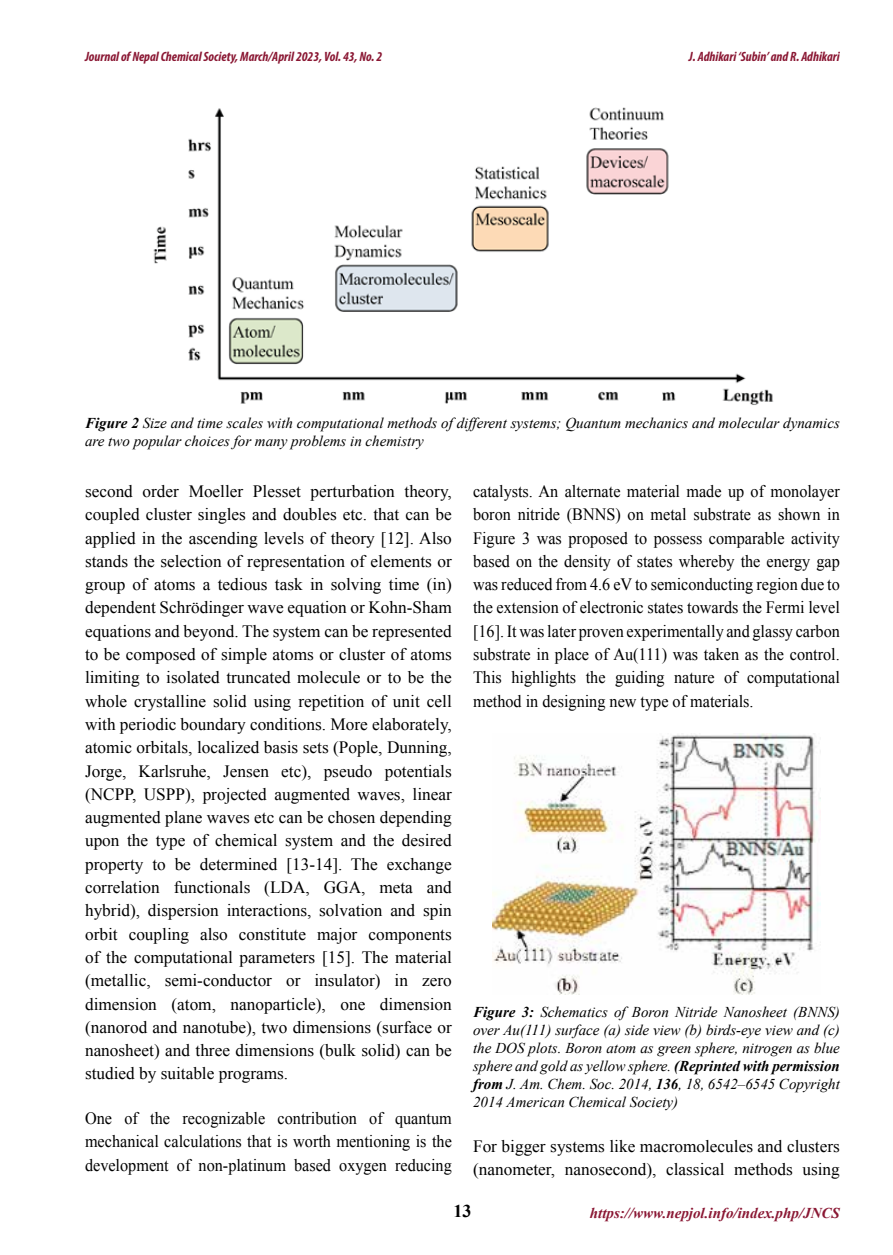
<style>
.page{position:relative;width:893px;height:1255px;background:#fff}
.page>*{position:absolute;margin:0;border:0;box-sizing:border-box;transform-origin:0 0}
.t1{font:700 18px "Times New Roman";color:#000}
.t2{font:17.25px/23.2px "Times New Roman";color:#000;text-align:justify}
.t3{font:17.25px/23.2px "Times New Roman";color:#000;text-align:justify;scale:.94 1}
.t4{font:italic 15px/18px "Times New Roman";color:#000;text-align:justify}
.t5{font:italic 700 15px "Times New Roman";color:#8a1733}
.t6{font:italic 700 condensed 13.5px "Myriad Pro";color:#8a1733}
.s1{font-weight:700}
</style>
<div class="page">
<img style="left:493px;top:734px;width:327px;height:260px">
<img style="left:153px;top:107px;width:621px;height:298px">
<p class="t6" style="left:85px;top:48px;width:299px">Journal of Nepal Chemical Society, March/April 2023, Vol. 43, No. 2</p>
<p class="t6" style="left:689px;top:48px;width:152px">J. Adhikari ‘Subin’ and R. Adhikari</p>
<p class="t4" style="left:85px;top:413px;width:756px"><span class="s1">Figure 2</span> Size and time scales with computational methods of different systems; Quantum mechanics and molecular dynamics are two popular choices for many problems in chemistry</p>
<p class="t2" style="left:85px;top:479px;width:368px">second order Moeller Plesset perturbation theory, coupled cluster singles and doubles etc. that can be applied in the ascending levels of theory [12]. Also stands the selection of representation of elements or group of atoms a tedious task in solving time (in) dependent Schrödinger wave equation or Kohn-Sham equations and beyond. The system can be represented to be composed of simple atoms or cluster of atoms limiting to isolated truncated molecule or to be the whole crystalline solid using repetition of unit cell with periodic boundary conditions. More elaborately, atomic orbitals, localized basis sets (Pople, Dunning, Jorge, Karlsruhe, Jensen etc), pseudo potentials (NCPP, USPP), projected augmented waves, linear augmented plane waves etc can be chosen depending upon the type of chemical system and the desired property to be determined [13-14]. The exchange correlation functionals (LDA, GGA, meta and hybrid), dispersion interactions, solvation and spin orbit coupling also constitute major components of the computational parameters [15]. The material (metallic, semi-conductor or insulator) in zero dimension (atom, nanoparticle), one dimension (nanorod and nanotube), two dimensions (surface or nanosheet) and three dimensions (bulk solid) can be studied by suitable programs.</p>
<p class="t3" style="left:85px;top:1106px;width:392px">One of the recognizable contribution of quantum mechanical calculations that is worth mentioning is the development of non-platinum based oxygen reducing</p>
<p class="t3" style="left:473px;top:479px;width:392px">catalysts. An alternate material made up of monolayer boron nitride (BNNS) on metal substrate as shown in Figure 3 was proposed to possess comparable activity based on the density of states whereby the energy gap was reduced from 4.6 eV to semiconducting region due to the extension of electronic states towards the Fermi level [16]. It was later proven experimentally and glassy carbon substrate in place of Au(111) was taken as the control.<br>This highlights the guiding nature of computational method in designing new type of materials.</p>
<p class="t4" style="left:473px;top:1002px;width:368px"><span class="s1">Figure 3:</span> Schematics of Boron Nitride Nanosheet (BNNS) over Au(111) surface (a) side view (b) birds-eye view and (c) the DOS plots. Boron atom as green sphere, nitrogen as blue sphere and gold as yellow sphere. <span class="s1">(Reprinted with permission from</span> J. Am. Chem. Soc. 2014, <span class="s1">136</span>, 18, 6542–6545 Copyright 2014 American Chemical Society)</p>
<p class="t2" style="left:473px;top:1133px;width:368px">For bigger systems like macromolecules and clusters (nanometer, nanosecond), classical methods using</p>
<p class="t1" style="left:453px;top:1198px;width:19px">13</p>
<p class="t5" style="left:590px;top:1201px;width:251px">https://www.nepjol.info/index.php/JNCS</p>
</div>
